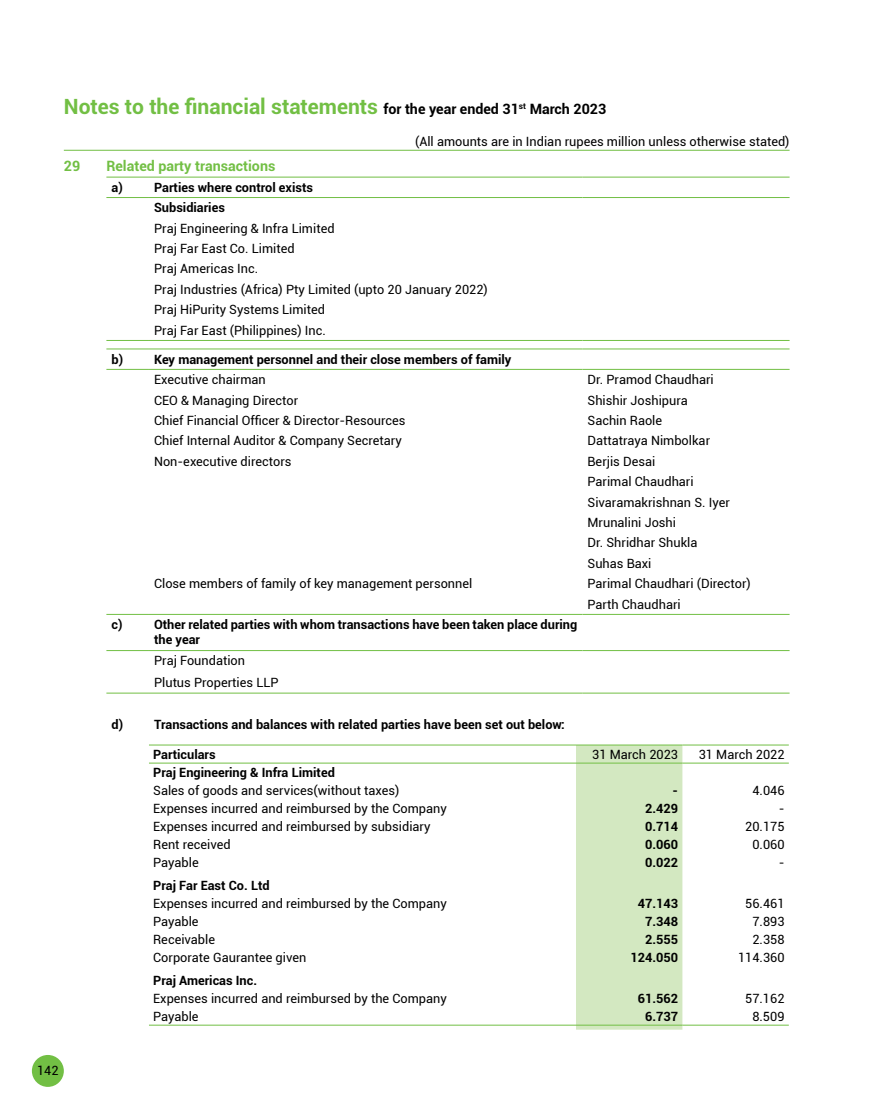
<style>
.page{position:relative;width:896px;height:1106px;background:#fff}
.page>*{position:absolute;margin:0;border:0;box-sizing:border-box;transform-origin:0 0}
.t1{font:700 21px "Roboto";color:#72bf44}
.t2{font:700 14.25px "Roboto";color:#72bf44}
.t3{font:12.75px/20.4px "Roboto";color:#000}
.t4{font:700 12.75px/20.4px "Roboto";color:#000}
.s1{font-size:14.25px;color:#000}
</style>
<div class="page">
<div style="left:32px;top:1054px;width:32px;height:32px;background:#72bf44;border-radius:50%"></div>
<hr style="left:64px;top:150px;width:725px;height:1px;background:#72bf44">
<hr style="left:106px;top:348px;width:43px;height:1px;background:#72bf44">
<hr style="left:149px;top:348px;width:433px;height:1px;background:#72bf44">
<hr style="left:582px;top:348px;width:207px;height:1px;background:#72bf44">
<hr style="left:106px;top:369px;width:43px;height:1px;background:#72bf44">
<hr style="left:149px;top:369px;width:433px;height:1px;background:#72bf44">
<hr style="left:582px;top:369px;width:207px;height:1px;background:#72bf44">
<hr style="left:106px;top:177px;width:43px;height:1px;background:#72bf44">
<hr style="left:149px;top:177px;width:433px;height:1px;background:#72bf44">
<hr style="left:582px;top:177px;width:207px;height:1px;background:#72bf44">
<hr style="left:106px;top:197px;width:43px;height:1px;background:#72bf44">
<hr style="left:149px;top:197px;width:433px;height:1px;background:#72bf44">
<hr style="left:582px;top:197px;width:207px;height:1px;background:#72bf44">
<hr style="left:106px;top:340px;width:43px;height:1px;background:#72bf44">
<hr style="left:149px;top:340px;width:433px;height:1px;background:#72bf44">
<hr style="left:582px;top:340px;width:207px;height:1px;background:#72bf44">
<hr style="left:106px;top:614px;width:43px;height:1px;background:#72bf44">
<hr style="left:149px;top:614px;width:433px;height:1px;background:#72bf44">
<hr style="left:582px;top:614px;width:207px;height:1px;background:#72bf44">
<hr style="left:106px;top:650px;width:43px;height:1px;background:#72bf44">
<hr style="left:149px;top:650px;width:433px;height:1px;background:#72bf44">
<hr style="left:582px;top:650px;width:207px;height:1px;background:#72bf44">
<hr style="left:106px;top:692px;width:43px;height:1px;background:#72bf44">
<hr style="left:149px;top:692px;width:433px;height:1px;background:#72bf44">
<hr style="left:582px;top:692px;width:207px;height:1px;background:#72bf44">
<div style="left:575px;top:745px;width:107px;height:284px;background:#d3e8c1"></div>
<hr style="left:149px;top:744px;width:426px;height:1px;background:#72bf44">
<hr style="left:575px;top:744px;width:107px;height:1px;background:#72bf44">
<hr style="left:682px;top:744px;width:106px;height:1px;background:#72bf44">
<hr style="left:149px;top:762px;width:426px;height:1px;background:#72bf44">
<hr style="left:575px;top:762px;width:107px;height:1px;background:#72bf44">
<hr style="left:682px;top:762px;width:106px;height:1px;background:#72bf44">
<hr style="left:149px;top:1024px;width:426px;height:1px;background:#72bf44">
<hr style="left:575px;top:1024px;width:107px;height:1px;background:#72bf44">
<hr style="left:682px;top:1024px;width:106px;height:1px;background:#72bf44">
<h1 class="t1" style="left:64px;top:91px;width:543px">Notes to the financial statements <span class="s1">for the year ended 31</span><sup>st</sup> <span class="s1">March 2023</span></h1>
<p class="t3" style="left:415px;top:130px;width:376px">(All amounts are in Indian rupees million unless otherwise stated)</p>
<p class="t2" style="left:64px;top:156px;width:18px">29</p>
<p class="t2" style="left:106px;top:156px;width:170px">Related party transactions</p>
<p class="t4" style="left:111px;top:176px;width:13px">a)</p>
<p class="t4" style="left:154px;top:176px;width:160px">Parties where control exists<br>Subsidiaries</p>
<p class="t3" style="left:154px;top:217px;width:335px">Praj Engineering &amp; Infra Limited<br>Praj Far East Co. Limited<br>Praj Americas Inc.<br>Praj Industries (Africa) Pty Limited (upto 20 January 2022)<br>Praj HiPurity Systems Limited<br>Praj Far East (Philippines) Inc.</p>
<p class="t4" style="left:111px;top:348px;width:13px">b)</p>
<p class="t4" style="left:154px;top:348px;width:358px">Key management personnel and their close members of family</p>
<p class="t3" style="left:154px;top:369px;width:113px">Executive chairman</p>
<p class="t3" style="left:587px;top:369px;width:128px">Dr. Pramod Chaudhari</p>
<p class="t3" style="left:154px;top:389px;width:146px">CEO &amp; Managing Director</p>
<p class="t3" style="left:587px;top:389px;width:102px">Shishir Joshipura</p>
<p class="t3" style="left:154px;top:410px;width:253px">Chief Financial Officer &amp; Director-Resources</p>
<p class="t3" style="left:587px;top:410px;width:76px">Sachin Raole</p>
<p class="t3" style="left:154px;top:430px;width:249px">Chief Internal Auditor &amp; Company Secretary</p>
<p class="t3" style="left:587px;top:430px;width:124px">Dattatraya Nimbolkar</p>
<p class="t3" style="left:154px;top:450px;width:139px">Non-executive directors</p>
<p class="t3" style="left:587px;top:450px;width:144px">Berjis Desai<br>Parimal Chaudhari<br>Sivaramakrishnan S. Iyer<br>Mrunalini Joshi<br>Dr. Shridhar Shukla<br>Suhas Baxi</p>
<p class="t3" style="left:154px;top:573px;width:319px">Close members of family of key management personnel</p>
<p class="t3" style="left:587px;top:573px;width:165px">Parimal Chaudhari (Director)<br>Parth Chaudhari</p>
<p class="t4" style="left:111px;top:614px;width:13px">c)</p>
<p class="t4" style="left:154px;top:616px;width:424px;line-height:15.3px">Other related parties with whom transactions have been taken place during the year</p>
<p class="t3" style="left:154px;top:649px;width:126px;line-height:21.3px">Praj Foundation<br>Plutus Properties LLP</p>
<p class="t4" style="left:111px;top:714px;width:13px">d)</p>
<p class="t4" style="left:154px;top:714px;width:412px">Transactions and balances with related parties have been set out below:</p>
<p class="t4" style="left:153px;top:743px;width:64px">Particulars</p>
<p class="t3" style="left:592px;top:743px;width:87px">31 March 2023</p>
<p class="t3" style="left:698px;top:743px;width:87px">31 March 2022</p>
<p class="t4" style="left:153px;top:761px;width:183px">Praj Engineering &amp; Infra Limited</p>
<p class="t3" style="left:153px;top:779px;width:247px">Sales of goods and services(without taxes)</p>
<p class="t4" style="left:672px;top:779px;width:7px">-</p>
<p class="t3" style="left:752px;top:779px;width:34px">4.046</p>
<p class="t3" style="left:153px;top:797px;width:295px">Expenses incurred and reimbursed by the Company</p>
<p class="t4" style="left:644px;top:797px;width:34px">2.429</p>
<p class="t3" style="left:778px;top:797px;width:7px">-</p>
<p class="t3" style="left:153px;top:816px;width:279px">Expenses incurred and reimbursed by subsidiary</p>
<p class="t4" style="left:644px;top:816px;width:34px">0.714</p>
<p class="t3" style="left:744px;top:816px;width:41px">20.175</p>
<p class="t3" style="left:153px;top:834px;width:79px">Rent received</p>
<p class="t4" style="left:644px;top:834px;width:34px">0.060</p>
<p class="t3" style="left:752px;top:834px;width:34px">0.060</p>
<p class="t3" style="left:153px;top:852px;width:47px">Payable</p>
<p class="t4" style="left:644px;top:852px;width:34px">0.022</p>
<p class="t3" style="left:778px;top:852px;width:7px">-</p>
<p class="t4" style="left:153px;top:874px;width:118px">Praj Far East Co. Ltd</p>
<p class="t3" style="left:153px;top:892px;width:295px">Expenses incurred and reimbursed by the Company</p>
<p class="t4" style="left:637px;top:892px;width:42px">47.143</p>
<p class="t3" style="left:744px;top:892px;width:41px">56.461</p>
<p class="t3" style="left:153px;top:910px;width:47px">Payable</p>
<p class="t4" style="left:644px;top:910px;width:34px">7.348</p>
<p class="t3" style="left:752px;top:910px;width:34px">7.893</p>
<p class="t3" style="left:153px;top:928px;width:63px">Receivable</p>
<p class="t4" style="left:644px;top:928px;width:34px">2.555</p>
<p class="t3" style="left:752px;top:928px;width:34px">2.358</p>
<p class="t3" style="left:153px;top:947px;width:155px">Corporate Gaurantee given</p>
<p class="t4" style="left:630px;top:947px;width:49px">124.050</p>
<p class="t3" style="left:737px;top:947px;width:48px">114.360</p>
<p class="t4" style="left:153px;top:969px;width:105px">Praj Americas Inc.</p>
<p class="t3" style="left:153px;top:987px;width:295px">Expenses incurred and reimbursed by the Company</p>
<p class="t4" style="left:637px;top:987px;width:42px">61.562</p>
<p class="t3" style="left:744px;top:987px;width:41px">57.162</p>
<p class="t3" style="left:153px;top:1005px;width:47px">Payable</p>
<p class="t4" style="left:644px;top:1005px;width:34px">6.737</p>
<p class="t3" style="left:752px;top:1005px;width:34px">8.509</p>
<p class="t3" style="left:37px;top:1059px;width:23px">142</p>
</div>
